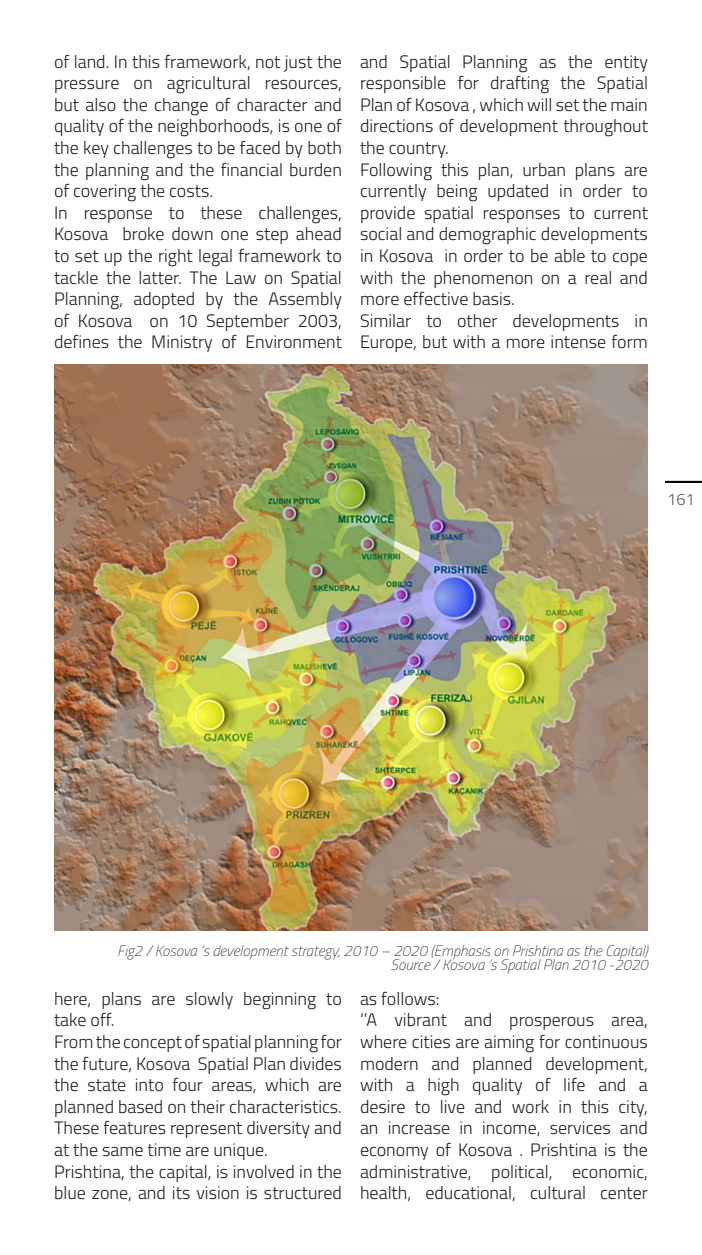
<style>
.page{position:relative;width:702px;height:1255px;background:#fff}
.page>*{position:absolute;margin:0;border:0;box-sizing:border-box;transform-origin:0 0}
.t1{font:300 18px/21.6px "Titillium";color:#231f20;text-align:justify}
.t2{font:300 16.5px "Titillium";color:#57585a}
.Figure_text{font:italic 100 15px "Titillium";color:#231f20}
</style>
<div class="page">
<hr style="left:665px;top:480px;width:37px;height:2px;background:#57585a">
<hr style="left:665px;top:481px;width:37px;height:1px;background:#000">
<img style="left:54px;top:364px;width:594px;height:566px">
<p class="t1" style="left:54px;top:50px;width:289px">of land. In this framework, not just the pressure on agricultural resources, but also the change of character and quality of the neighborhoods, is one of the key challenges to be faced by both the planning and the financial burden of covering the costs.</p>
<p class="t1" style="left:54px;top:201px;width:289px">In response to these challenges, Kosova broke down one step ahead to set up the right legal framework to tackle the latter. The Law on Spatial Planning, adopted by the Assembly of Kosova on 10 September 2003, defines the Ministry of Environment</p>
<p class="t1" style="left:360px;top:50px;width:289px">and Spatial Planning as the entity responsible for drafting the Spatial Plan of Kosova , which will set the main directions of development throughout the country.</p>
<p class="t1" style="left:360px;top:158px;width:289px">Following this plan, urban plans are currently being updated in order to provide spatial responses to current social and demographic developments in Kosova in order to be able to cope with the phenomenon on a real and more effective basis.</p>
<p class="t1" style="left:360px;top:309px;width:289px">Similar to other developments in<br>Europe, but with a more intense form</p>
<p class="t2" style="left:667px;top:487px;width:29px">161</p>
<p class="Figure_text" style="left:117px;top:940px;width:532px">Fig2 / Kosova ’s development strategy, 2010 – 2020 (Emphasis on Prishtina as the Capital)</p>
<p class="Figure_text" style="left:390px;top:953px;width:259px">Source / Kosova ’s Spatial Plan 2010 -2020</p>
<p class="t1" style="left:54px;top:986px;width:289px">here, plans are slowly beginning to take off.</p>
<p class="t1" style="left:54px;top:1029px;width:289px">From the concept of spatial planning for the future, Kosova Spatial Plan divides the state into four areas, which are planned based on their characteristics.<br>These features represent diversity and at the same time are unique.</p>
<p class="t1" style="left:54px;top:1159px;width:289px">Prishtina, the capital, is involved in the blue zone, and its vision is structured</p>
<p class="t1" style="left:360px;top:986px;width:81px">as follows:</p>
<p class="t1" style="left:360px;top:1008px;width:289px">‘’A vibrant and prosperous area, where cities are aiming for continuous modern and planned development, with a high quality of life and a desire to live and work in this city, an increase in income, services and economy of Kosova . Prishtina is the administrative, political, economic, health, educational, cultural center</p>
</div>
